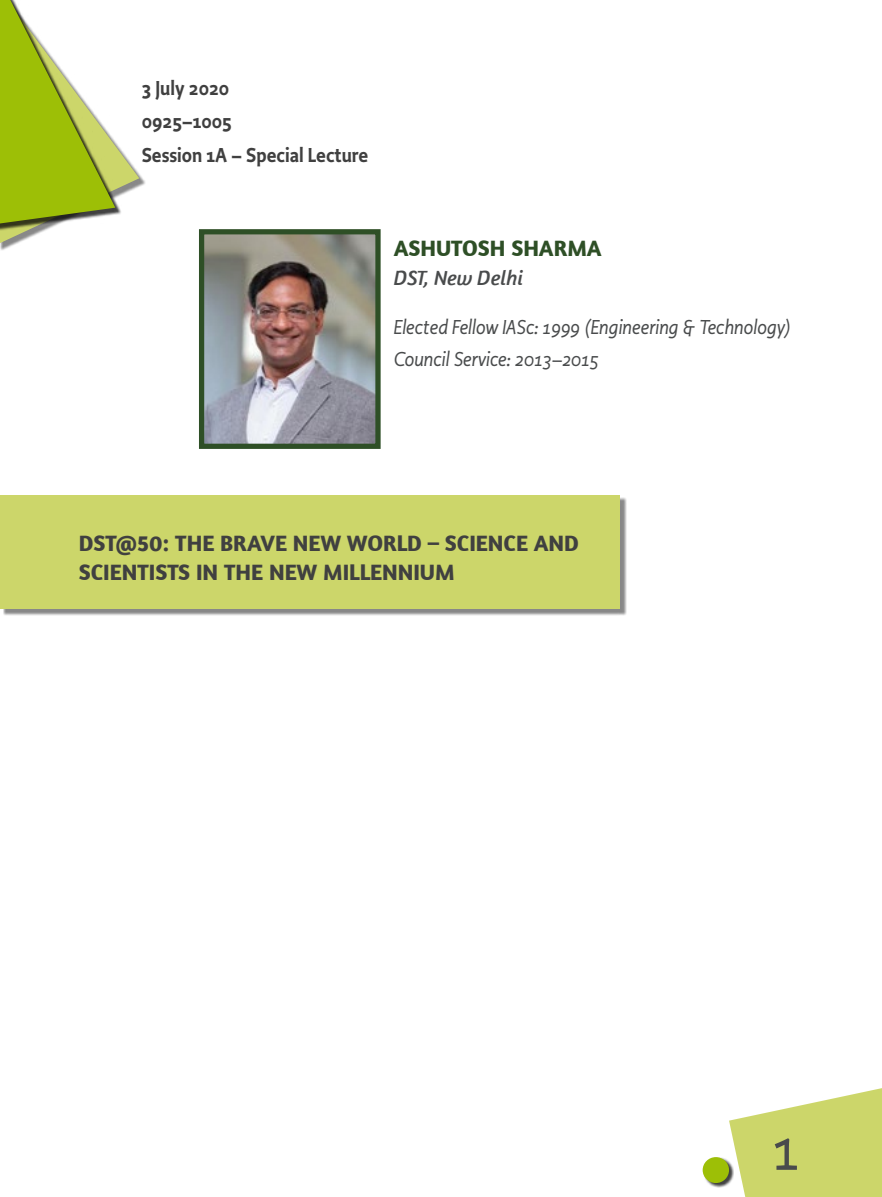
<style>
.page{position:relative;width:882px;height:1197px;background:#fff}
.page>*{position:absolute;margin:0;border:0;box-sizing:border-box;transform-origin:0 0}
.t1{font:64.75px "Productus";color:#494b4c}
.t2{font:700 22.75px/28px "Amaranth";color:#404040}
.t3{font:700 22.75px "Amaranth";color:#2e4f26}
.t4{font:italic 21px/32.4px "Productus";color:#494b4c}
.t5{font:600 21px/33.8px "Productus";color:#404040}
.t6{font:italic 21px "Amaranth";color:#494b4c}
</style>
<div class="page">
<svg style="left:729px;top:1088px;width:153px;height:109px"></svg>
<div style="left:3px;top:497px;width:623px;height:118px;background:#000;opacity:.75"></div>
<div style="left:0;top:495px;width:620px;height:114px;background:#ccd66a"></div>
<svg style="left:0;top:0;width:139px;height:244px"></svg>
<div style="left:704px;top:1158px;width:30px;height:30px;background:#000;opacity:.75"></div>
<div style="left:703px;top:1157px;width:26px;height:26px;background:#9dbf06;border-radius:50%"></div>
<img style="left:205px;top:235px;width:170px;height:208px">
<div style="left:199px;top:229px;width:182px;height:220px;border:5px solid #2e4f26"></div>
<p class="t5" style="left:142px;top:71px;width:228px">3 July 2020<br>0925–1005<br>Session 1A – Special Lecture</p>
<p class="t3" style="left:394px;top:234px;width:209px">ASHUTOSH SHARMA</p>
<p class="t6" style="left:394px;top:266px;width:131px">DST, New Delhi</p>
<p class="t4" style="left:394px;top:311px;width:399px">Elected Fellow IASc: 1999 (Engineering &amp; Technology)<br>Council Service: 2013–2015</p>
<p class="t2" style="left:79px;top:529px;width:502px">DST@50: THE BRAVE NEW WORLD – SCIENCE AND<br>SCIENTISTS IN THE NEW MILLENNIUM</p>
<h1 class="t1" style="left:773px;top:1110px;width:27px">1</h1>
</div>
